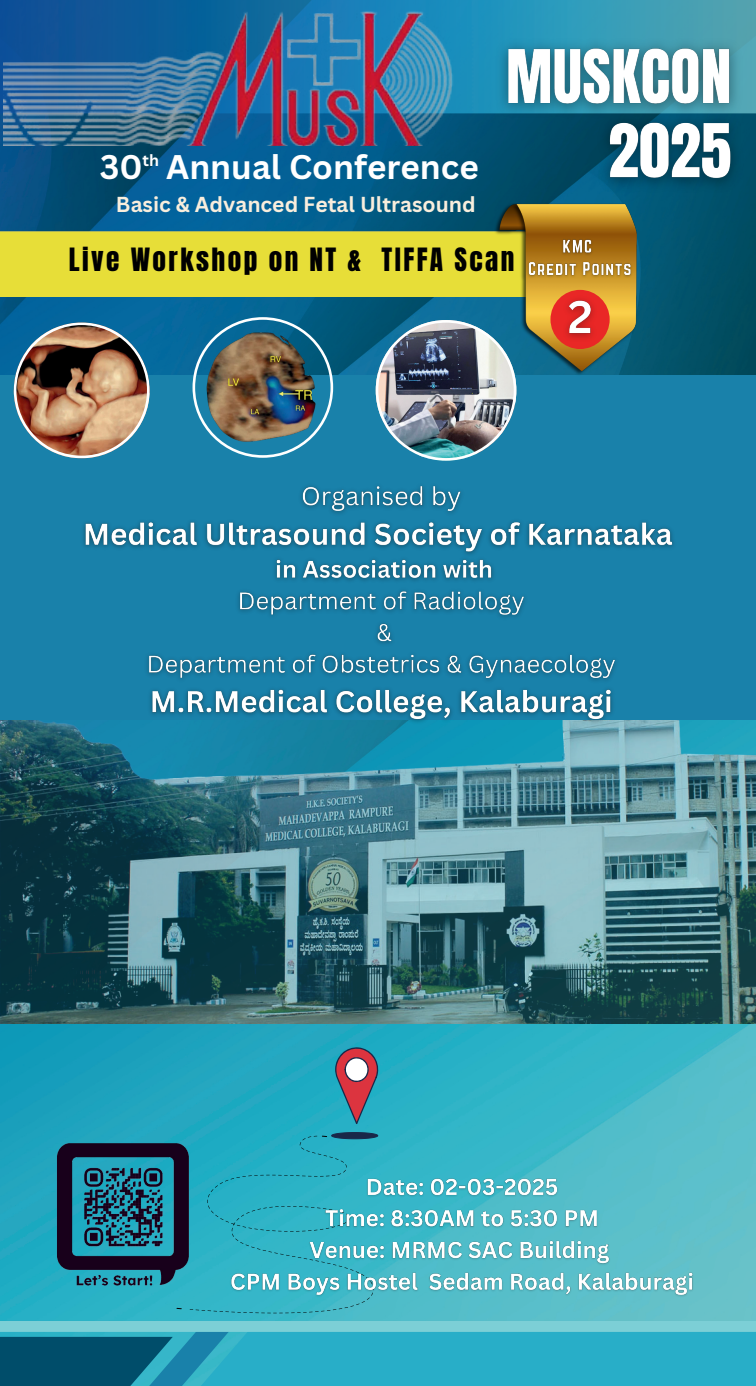
<style>
.page{position:relative;width:756px;height:1386px;background:#fff}
.page>*{position:absolute;margin:0;border:0;box-sizing:border-box;transform-origin:0 0}
.t1{font:700 33.25px "Canva Sans";color:#fff}
.t2{font:27.3px "Anton";letter-spacing:.09em;color:#000}
.t3{font:700 21px "Canva Sans";color:#f9eedd}
.t4{font:700 15.75px "Canva Sans";color:#fff}
</style>
<div class="page">
<img style="left:0;top:113px;width:756px;height:1208px">
<img style="left:0;top:720px;width:756px;height:303px">
<div style="left:0;top:375px;width:756px;height:345px;background:#1981aa"></div>
<svg style="left:0;top:1321px;width:756px;height:65px;background:#30a3ba"></svg>
<img style="left:0;top:0;width:756px;height:113px">
<img style="left:3px;top:0;width:476px;height:146px">
<img style="left:14px;top:322px;width:136px;height:136px">
<img style="left:193px;top:317px;width:140px;height:141px">
<img style="left:376px;top:320px;width:140px;height:141px">
<img style="left:485px;top:29px;width:270px;height:174px">
<div style="left:0;top:231px;width:510px;height:66px;background:#e7de38"></div>
<img style="left:495px;top:203px;width:15px;height:33px">
<img style="left:510px;top:203px;width:127px;height:173px">
<img style="left:524px;top:235px;width:114px;height:46px">
<div style="left:550px;top:290px;width:60px;height:59px;background:#e92726;border-radius:50%"></div>
<img style="left:557px;top:285px;width:45px;height:61px">
<svg style="left:332px;top:1047px;width:49px;height:77px;background:#797e90"></svg>
<svg style="left:190px;top:1132px;width:188px;height:181px;background:#2aadc1"></svg>
<img style="left:46px;top:1138px;width:155px;height:155px">
<img style="left:76px;top:485px;width:607px;height:245px">
<img style="left:227px;top:1171px;width:470px;height:129px">
<h1 class="t1" style="left:100px;top:147px;width:380px">30 Annual Conference</h1>
<p class="t4" style="left:143px;top:151px;width:18px">th</p>
<p class="t3" style="left:116px;top:192px;width:361px">Basic &amp; Advanced Fetal Ultrasound</p>
<p class="t2" style="left:69px;top:246px;width:447px">Live Workshop on NT &amp; TIFFA Scan</p>
</div>
